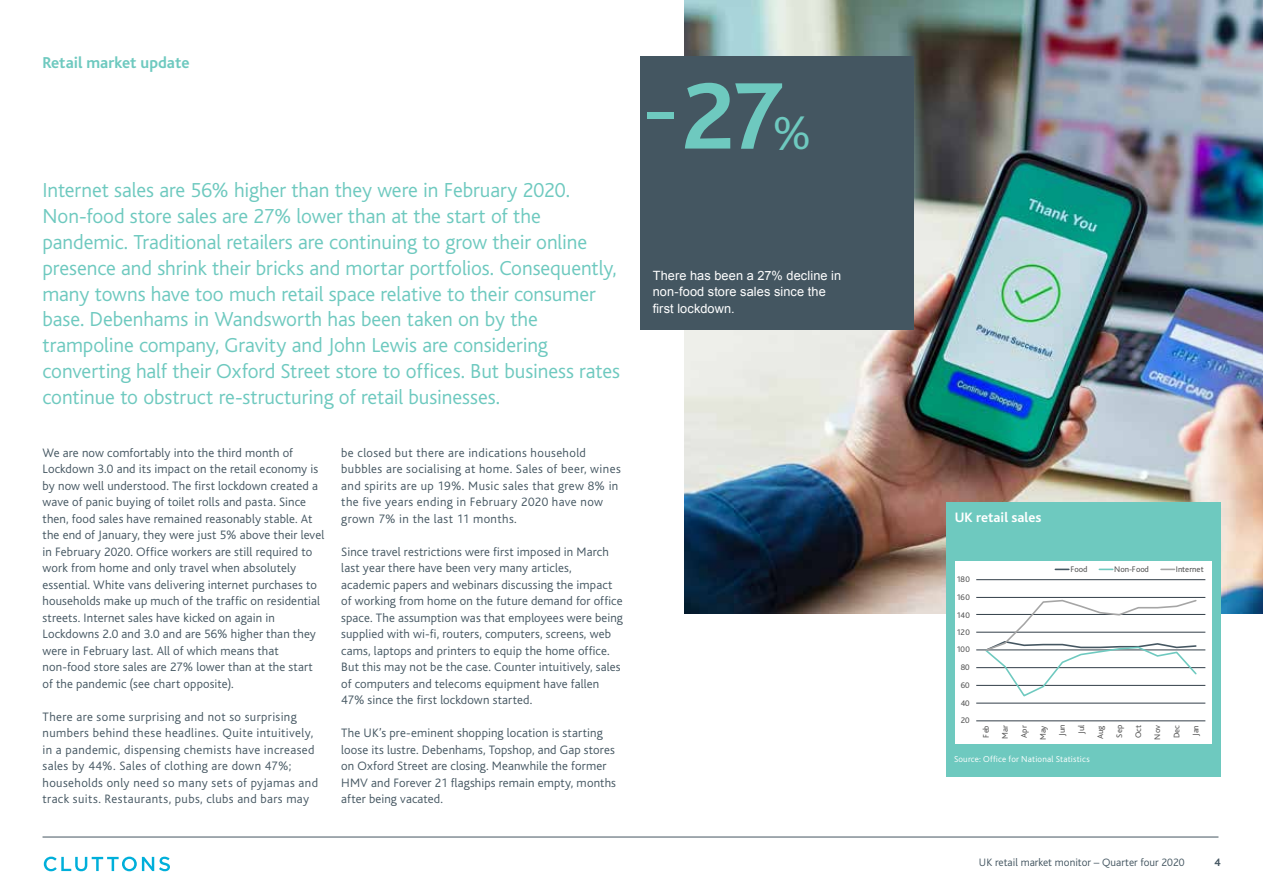
<style>
.page{position:relative;width:1263px;height:893px;background:#fff}
.page>*{position:absolute;margin:0;border:0;box-sizing:border-box;transform-origin:0 0}
.t1{font:700 99px "Bliss";color:#6ec9bf}
.t2{font:300 21.15px/26px "Bliss";letter-spacing:-.005em;color:#6ec9bf}
.t3{font:700 16.5px "Bliss";color:#6ec9bf}
.t4{font:700 14.25px "Bliss";color:#fff}
.t5{font:300 12.75px/16.5px "Bliss";letter-spacing:.01em;color:#445661}
.t6{font:300 12.75px/16.5px "Bliss";letter-spacing:.03em;color:#445661}
.t7{font:12.75px/16.5px "Arial";letter-spacing:.01em;color:#fff}
.t8{font:300 11.25px "Bliss";color:#445661}
.t9{font:700 11.25px "Bliss";color:#445661}
.t10{font:300 9px "Bliss";letter-spacing:.02em;color:#fff}
.t11{font:8.55px "Bliss";letter-spacing:-.015em;color:#595959}
.t12{font:8.55px "Bliss";letter-spacing:.005em;color:#595959}
.s1{font-weight:300}
.s2{font-weight:300;font-size:48.15px}
</style>
<div class="page">
<hr style="left:43px;top:837px;width:1175px;height:1px;background:#445661">
<img style="left:684px;top:0;width:579px;height:613px">
<div style="left:946px;top:502px;width:274px;height:275px;background:#6ec9bf"></div>
<div style="left:955px;top:562px;width:257px;height:182px;background:#fff"></div>
<hr style="left:976px;top:721px;width:229px;height:1px;background:#323e48">
<hr style="left:976px;top:703px;width:229px;height:1px;background:#323e48">
<hr style="left:976px;top:685px;width:229px;height:1px;background:#323e48">
<hr style="left:976px;top:667px;width:229px;height:1px;background:#323e48">
<hr style="left:976px;top:650px;width:229px;height:1px;background:#323e48">
<hr style="left:976px;top:632px;width:229px;height:1px;background:#323e48">
<hr style="left:976px;top:614px;width:229px;height:1px;background:#323e48">
<hr style="left:976px;top:597px;width:229px;height:1px;background:#323e48">
<hr style="left:976px;top:579px;width:229px;height:1px;background:#323e48">
<svg style="left:983px;top:599px;width:215px;height:98px"></svg>
<svg style="left:1055px;top:569px;width:14px;height:1px"></svg>
<svg style="left:1099px;top:569px;width:14px;height:1px"></svg>
<svg style="left:1161px;top:569px;width:13px;height:1px"></svg>
<div style="left:640px;top:56px;width:274px;height:274px;background:#445661"></div>
<svg style="left:44px;top:857px;width:126px;height:14px"></svg>
<p class="t3" style="left:43px;top:54px;width:149px">Retail market update</p>
<p class="t2" style="left:43px;top:177px;width:579px">Internet sales are 56% higher than they were in February 2020.<br>Non-food store sales are 27% lower than at the start of the pandemic. Traditional retailers are continuing to grow their online presence and shrink their bricks and mortar portfolios. Consequently, many towns have too much retail space relative to their consumer base. Debenhams in Wandsworth has been taken on by the trampoline company, Gravity and John Lewis are considering converting half their Oxford Street store to offices. But business rates continue to obstruct re-structuring of retail businesses.</p>
<p class="t5" style="left:43px;top:445px;width:283px">We are now comfortably into the third month of Lockdown 3.0 and its impact on the retail economy is by now well understood. The first lockdown created a wave of panic buying of toilet rolls and pasta. Since then, food sales have remained reasonably stable. At the end of January, they were just 5% above their level in February 2020. Office workers are still required to work from home and only travel when absolutely essential. White vans delivering internet purchases to households make up much of the traffic on residential streets. Internet sales have kicked on again in Lockdowns 2.0 and 3.0 and are 56% higher than they were in February last. All of which means that non-food store sales are 27% lower than at the start of the pandemic (see chart opposite).</p>
<p class="t6" style="left:43px;top:709px;width:277px">There are some surprising and not so surprising numbers behind these headlines. Quite intuitively, in a pandemic, dispensing chemists have increased sales by 44%. Sales of clothing are down 47%; households only need so many sets of pyjamas and track suits. Restaurants, pubs, clubs and bars may</p>
<p class="t6" style="left:341px;top:445px;width:281px">be closed but there are indications household bubbles are socialising at home. Sales of beer, wines and spirits are up 19%. Music sales that grew 8% in the five years ending in February 2020 have now grown 7% in the last 11 months.</p>
<p class="t5" style="left:341px;top:544px;width:283px">Since travel restrictions were first imposed in March last year there have been very many articles, academic papers and webinars discussing the impact of working from home on the future demand for office space. The assumption was that employees were being supplied with wi-fi, routers, computers, screens, web cams, laptops and printers to equip the home office.<br>But this may not be the case. Counter intuitively, sales of computers and telecoms equipment have fallen 47% since the first lockdown started.</p>
<p class="t5" style="left:341px;top:725px;width:276px">The UK’s pre-eminent shopping location is starting loose its lustre. Debenhams, Topshop, and Gap stores on Oxford Street are closing. Meanwhile the former HMV and Forever 21 flagships remain empty, months after being vacated.</p>
<h1 class="t1" style="left:643px;top:65px;width:170px"><span class="s1">-</span>27<span class="s2">%</span></h1>
<p class="t7" style="left:653px;top:267px;width:190px">There has been a 27% decline in non-food store sales since the first lockdown.</p>
<p class="t4" style="left:955px;top:510px;width:88px">UK retail sales</p>
<p class="t11" style="left:956px;top:575px;width:15px">180</p>
<p class="t11" style="left:956px;top:593px;width:15px">160</p>
<p class="t11" style="left:956px;top:610px;width:15px">140</p>
<p class="t11" style="left:956px;top:628px;width:15px">120</p>
<p class="t11" style="left:956px;top:645px;width:15px">100</p>
<p class="t11" style="left:961px;top:663px;width:10px">80</p>
<p class="t11" style="left:961px;top:681px;width:10px">60</p>
<p class="t11" style="left:961px;top:698px;width:10px">40</p>
<p class="t11" style="left:1070px;top:565px;width:19px">Food</p>
<p class="t11" style="left:1114px;top:565px;width:36px">Non-Food</p>
<p class="t12" style="left:1176px;top:565px;width:29px">Internet</p>
<p class="t11" style="left:961px;top:716px;width:10px">20</p>
<p class="t11" style="left:981px;top:737px;width:14px;rotate:-90deg">Feb</p>
<p class="t11" style="left:1000px;top:739px;width:15px;rotate:-90deg">Mar</p>
<p class="t11" style="left:1019px;top:737px;width:14px;rotate:-90deg">Apr</p>
<p class="t11" style="left:1038px;top:740px;width:16px;rotate:-90deg">May</p>
<p class="t11" style="left:1058px;top:736px;width:13px;rotate:-90deg">Jun</p>
<p class="t11" style="left:1077px;top:734px;width:11px;rotate:-90deg">Jul</p>
<p class="t11" style="left:1096px;top:739px;width:15px;rotate:-90deg">Aug</p>
<p class="t11" style="left:1115px;top:737px;width:14px;rotate:-90deg">Sep</p>
<p class="t11" style="left:1134px;top:738px;width:14px;rotate:-90deg">Oct</p>
<p class="t11" style="left:1153px;top:740px;width:16px;rotate:-90deg">Nov</p>
<p class="t11" style="left:1172px;top:738px;width:14px;rotate:-90deg">Dec</p>
<p class="t11" style="left:1191px;top:736px;width:12px;rotate:-90deg">Jan</p>
<p class="t10" style="left:954px;top:755px;width:137px">Source: Office for National Statistics</p>
<p class="t8" style="left:979px;top:857px;width:207px">UK retail market monitor – Quarter four 2020</p>
<p class="t9" style="left:1214px;top:857px;width:8px">4</p>
</div>
